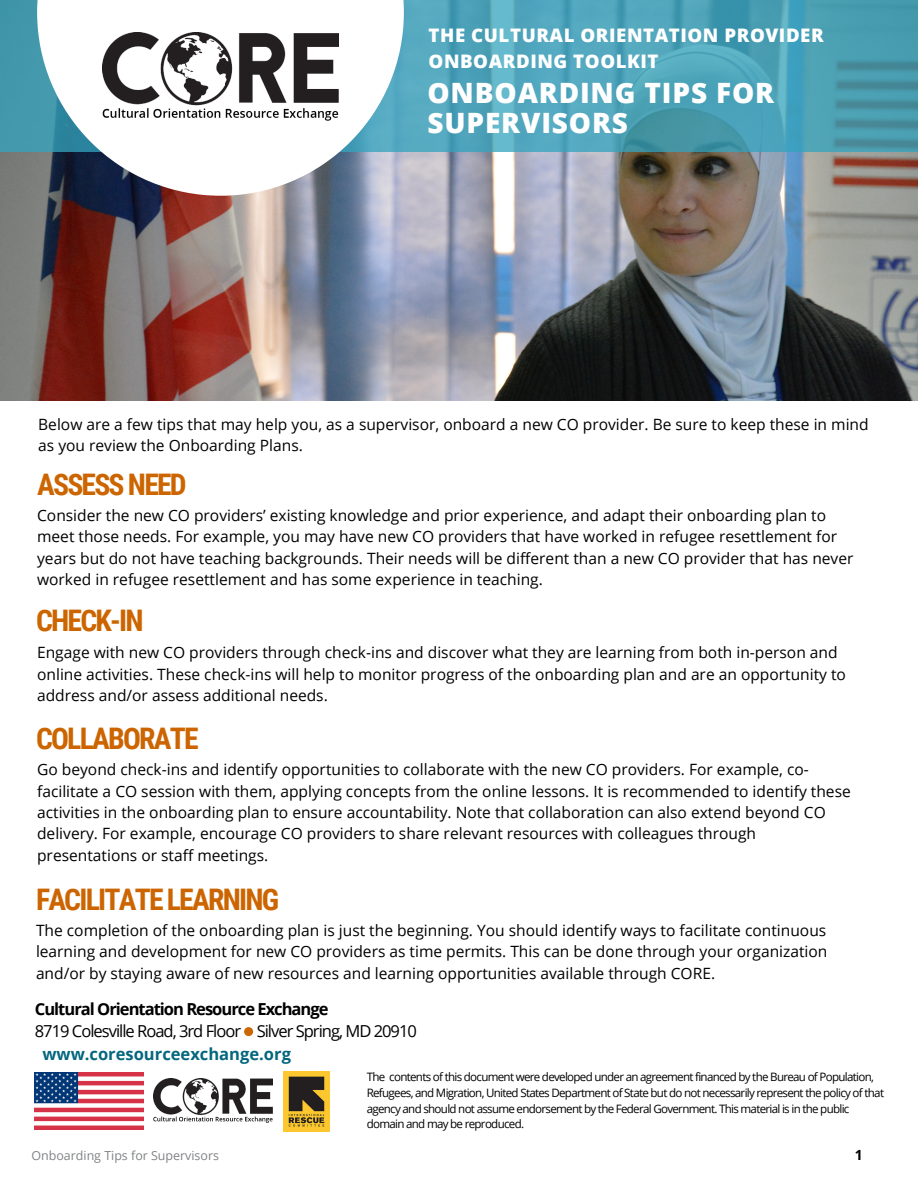
<style>
.page{position:relative;width:918px;height:1188px;background:#fff}
.page>*{position:absolute;margin:0;border:0;box-sizing:border-box;transform-origin:0 0}
.t1{font:700 29.7px "Roboto Condensed";letter-spacing:-.06em;color:#cc6500}
.t2{font:800 28.05px/29.2px "Open Sans";letter-spacing:.03em;color:#fff}
.t3{font:800 18.75px/25.8px "Open Sans";letter-spacing:.03em;color:#fff}
.t4{font:16.5px "Open Sans";letter-spacing:-.06em;color:#000}
.t5{font:700 16.5px "Open Sans";letter-spacing:-.06em;color:#000}
.t6{font:700 16.5px "Open Sans";color:#04677e}
.t7{font:15.6px/21.3px "Open Sans";color:#000}
.t8{font:700 13.95px "Open Sans";color:#000}
.t9{font:12.45px "Open Sans";color:#808285}
.t10{font:11.55px/15.8px "Open Sans";letter-spacing:-.06em;color:#000}
</style>
<div class="page">
<img style="left:0;top:152px;width:918px;height:248px">
<svg style="left:0;top:0;width:918px;height:152px;background:#4da1b6"></svg>
<svg style="left:37px;top:0;width:367px;height:196px"></svg>
<img style="left:102px;top:33px;width:237px;height:87px">
<svg style="left:244px;top:1027px;width:9px;height:9px"></svg>
<img style="left:35px;top:1072px;width:109px;height:58px">
<img style="left:153px;top:1079px;width:119px;height:44px">
<img style="left:284px;top:1071px;width:46px;height:61px">
<p class="t3" style="left:429px;top:21px;width:397px">THE CULTURAL ORIENTATION PROVIDER<br>ONBOARDING TOOLKIT</p>
<h2 class="t2" style="left:428px;top:78px;width:348px">ONBOARDING TIPS FOR<br>SUPERVISORS</h2>
<p class="t7" style="left:38px;top:413px;width:832px">Below are a few tips that may help you, as a supervisor, onboard a new CO provider. Be sure to keep these in mind as you review the Onboarding Plans.</p>
<h1 class="t1" style="left:37px;top:468px;width:151px">ASSESS NEED</h1>
<p class="t7" style="left:37px;top:504px;width:818px">Consider the new CO providers’ existing knowledge and prior experience, and adapt their onboarding plan to meet those needs. For example, you may have new CO providers that have worked in refugee resettlement for years but do not have teaching backgrounds. Their needs will be different than a new CO provider that has never worked in refugee resettlement and has some experience in teaching.</p>
<h1 class="t1" style="left:36px;top:604px;width:109px">CHECK-IN</h1>
<p class="t7" style="left:37px;top:641px;width:810px">Engage with new CO providers through check-ins and discover what they are learning from both in-person and online activities. These check-ins will help to monitor progress of the onboarding plan and are an opportunity to address and/or assess additional needs.</p>
<h1 class="t1" style="left:36px;top:722px;width:164px">COLLABORATE</h1>
<p class="t7" style="left:37px;top:758px;width:815px">Go beyond check-ins and identify opportunities to collaborate with the new CO providers. For example, co&shy;facilitate a CO session with them, applying concepts from the online lessons. It is recommended to identify these activities in the onboarding plan to ensure accountability. Note that collaboration can also extend beyond CO delivery. For example, encourage CO providers to share relevant resources with colleagues through presentations or staff meetings.</p>
<h1 class="t1" style="left:36px;top:883px;width:245px">FACILITATE LEARNING</h1>
<p class="t7" style="left:36px;top:919px;width:793px;text-align:justify">The completion of the onboarding plan is just the beginning. You should identify ways to facilitate continuous learning and development for new CO providers as time permits. This can be done through your organization and/or by staying aware of new resources and learning opportunities available through CORE.</p>
<p class="t5" style="left:35px;top:997px;width:295px">Cultural Orientation Resource Exchange</p>
<p class="t4" style="left:35px;top:1020px;width:384px">8719 Colesville Road, 3rd Floor Silver Spring, MD 20910</p>
<p class="t6" style="left:42px;top:1042px;width:250px">www.coresourceexchange.org</p>
<p class="t10" style="left:367px;top:1069px;width:519px">The contents of this document were developed under an agreement financed by the Bureau of Population, Refugees, and Migration, United States Department of State but do not necessarily represent the policy of that agency and should not assume endorsement by the Federal Government. This material is in the public domain and may be reproduced.</p>
<p class="t9" style="left:32px;top:1147px;width:189px">Onboarding Tips for Supervisors</p>
<p class="t8" style="left:855px;top:1145px;width:9px">1</p>
</div>
